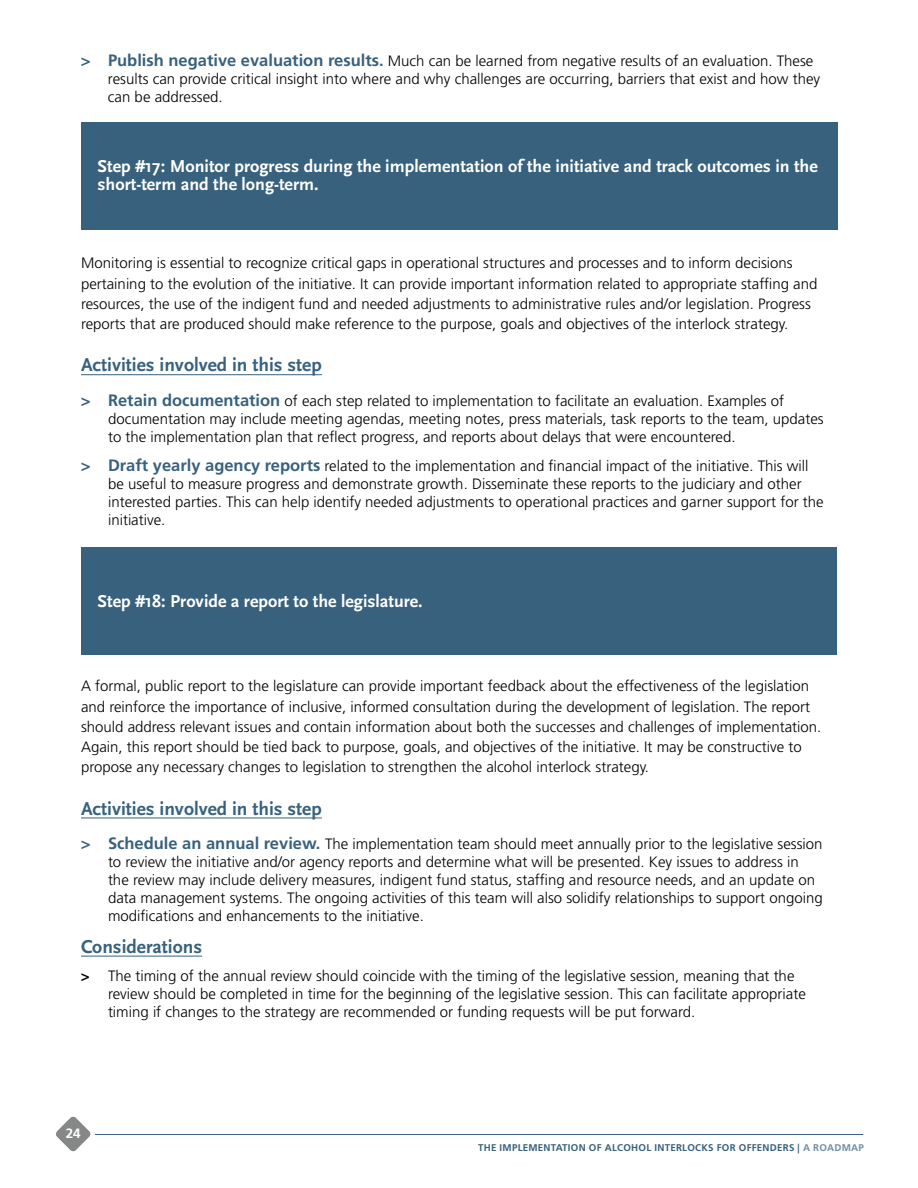
<style>
.page{position:relative;width:918px;height:1188px;background:#fff}
.page>*{position:absolute;margin:0;border:0;box-sizing:border-box;transform-origin:0 0}
.t1{font:700 19.5px "Scala Sans OT";color:#37617d}
.t2{font:700 18px/18px "Scala Sans OT";color:#fff}
.t3{font:300 15px/18px "Frutiger LT Std";color:#000}
.t4{font:700 13.5px "Frutiger LT Std";color:#fff}
.t5{font:700 9.75px "Frutiger LT Std";letter-spacing:.025em;color:#37617d}
.t6{font:700 9.75px "Frutiger LT Std";color:#708ea7}
.s1{font-weight:700;font-size:16.5px;color:#37617d}
.s2{font-weight:700}
.s3{color:#37617d}
</style>
<div class="page">
<hr style="left:95px;top:1134px;width:768px;height:1px;background:#37617d">
<svg style="left:56px;top:1116px;width:35px;height:36px"></svg>
<hr style="left:81px;top:374px;width:241px;height:1px;background:#37617d">
<hr style="left:81px;top:818px;width:241px;height:1px;background:#37617d">
<hr style="left:81px;top:956px;width:121px;height:1px;background:#37617d">
<div style="left:81px;top:122px;width:757px;height:108px;background:#37617d"></div>
<div style="left:81px;top:547px;width:756px;height:108px;background:#37617d"></div>
<p class="t3" style="left:108px;top:52px;width:714px;text-indent:-27px"><span class="s1">&gt; Publish negative evaluation results.</span> M uch can be learned from negative results of an evaluation. These results can provide critical insight into where and why challenges are occurring, barriers that exist and how they can be addressed.</p>
<p class="t2" style="left:98px;top:157px;width:722px">Step #17: M onitor progress during the implementation of the initiative and track outcomes in the short-term and the long-term.</p>
<p class="t3" style="left:81px;top:253px;width:738px;line-height:20.2px">Monitoring is essential to recognize critical gaps in operational structures and processes and to inform decisions pertaining to the evolution of the initiative. It can provide important information related to appropriate staffing and resources, the use of the indigent fund and needed adjustments to administrative rules and/or legislation. Progress reports that are produced should make reference to the purpose, goals and objectives of the interlock strategy.</p>
<h1 class="t1" style="left:81px;top:354px;width:242px">Activities involved in this step</h1>
<p class="t3" style="left:108px;top:392px;width:717px;text-indent:-27px"><span class="s1">&gt; Retain documentation</span> of each step related to implementation to facilitate an evaluation. Examples of documentation may include meeting agendas, meeting notes, press materials, task reports to the team, updates to the implementation plan that reflect progress, and reports about delays that were encountered.</p>
<p class="t3" style="left:108px;top:457px;width:717px;text-indent:-27px"><span class="s1">&gt; Draft yearly agency reports</span> related to the implementation and financial impact of the initiative. This will be useful to measure progress and demonstrate growth. Disseminate these reports to the judiciary and other interested parties. This can help identify needed adjustments to operational practices and garner support for the initiative.</p>
<p class="t2" style="left:98px;top:593px;width:327px">Step #18: Provide a report to the legislature.</p>
<p class="t3" style="left:81px;top:676px;width:742px;line-height:20.2px">A formal, public report to the legislature can provide important feedback about the effectiveness of the legislation and reinforce the importance of inclusive, informed consultation during the development of legislation. The report should address relevant issues and contain information about both the successes and challenges of implementation.<br>Again, this report should be tied back to purpose, goals, and objectives of the initiative. It may be constructive to propose any necessary changes to legislation to strengthen the alcohol interlock strategy.</p>
<h1 class="t1" style="left:81px;top:797px;width:242px">Activities involved in this step</h1>
<p class="t3" style="left:108px;top:835px;width:716px;text-indent:-27px"><span class="s1">&gt; Schedule an annual review.</span> The implementation team should meet annually prior to the legislative session to review the initiative and/or agency reports and determine what will be presented. Key issues to address in the review may include delivery measures, indigent fund status, staffing and resource needs, and an update on data management systems. The ongoing activities of this team will also solidify relationships to support ongoing modifications and enhancements to the initiative.</p>
<h1 class="t1" style="left:81px;top:936px;width:123px">Considerations</h1>
<p class="t3" style="left:108px;top:967px;width:699px;text-indent:-27px"><span class="s2">&gt;</span> The timing of the annual review should coincide with the timing of the legislative session, meaning that the review should be completed in time for the beginning of the legislative session. This can facilitate appropriate timing if changes to the strategy are recommended or funding requests will be put forward.</p>
<p class="t4" style="left:66px;top:1125px;width:17px">24</p>
<p class="t5" style="left:478px;top:1142px;width:33px">THE IMPLEMEN</p>
<p class="t5" style="left:551px;top:1142px;width:62px">TATION OF ALCOHOL</p>
<p class="t5" style="left:654px;top:1142px;width:23px">INTERLOCKS</p>
<p class="t5" style="left:717px;top:1142px;width:7px">FOR</p>
<p class="t5" style="left:739px;top:1142px;width:8px">OFFENDERS</p>
<p class="t6" style="left:798px;top:1142px;width:24px"><span class="s3">|</span> A ROADMAP</p>
</div>
